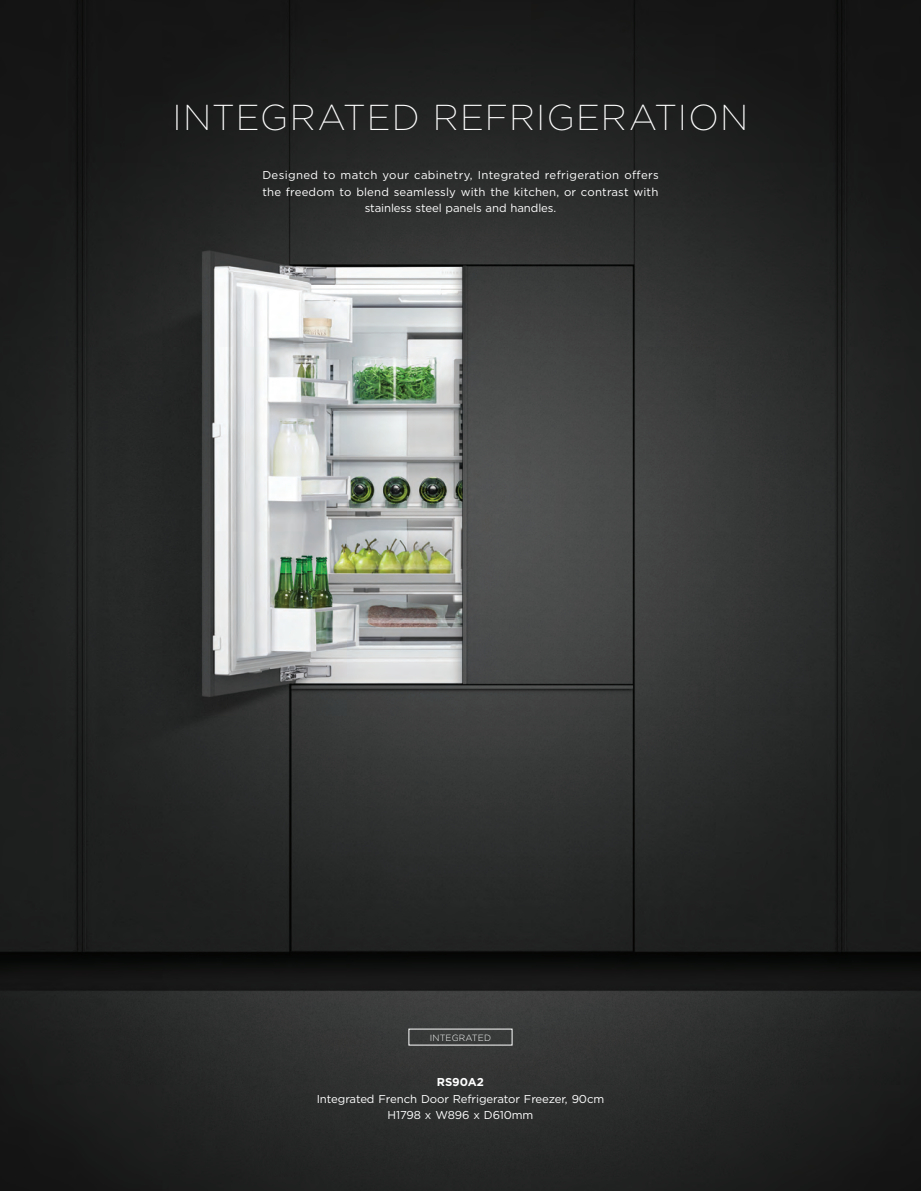
<style>
.page{position:relative;width:921px;height:1191px;background:#fff}
.page>*{position:absolute;margin:0;border:0;box-sizing:border-box;transform-origin:0 0}
.FP_22pt_Headline_UC{font:200 36px "Gotham";letter-spacing:.035em;color:#fff}
.FP_6_5_Book_SC_Left{font:11.4px/16.5px "Gotham";letter-spacing:.005em;color:#fff;text-align:center}
.FP_6_5_Book_SC_Left-2{font:700 11.4px "Gotham";letter-spacing:-.01em;color:#fff}
.FP_6_5_Book_SC_Left-3{font:300 9px "Gotham";letter-spacing:.01em;color:#fff}
</style>
<div class="page">
<img style="left:0;top:0;width:920px;height:1190px">
<p class="FP_22pt_Headline_UC" style="left:172px;top:95px;width:577px">INTEGRATED REFRIGERATION</p>
<p class="FP_6_5_Book_SC_Left" style="left:262px;top:166px;width:398px">Designed to match your cabinetry, Integrated refrigeration offers the freedom to blend seamlessly with the kitchen, or contrast with stainless steel panels and handles.</p>
<p class="FP_6_5_Book_SC_Left-3" style="left:430px;top:1031px;width:63px">INTEGRATED</p>
<p class="FP_6_5_Book_SC_Left-2" style="left:437px;top:1074px;width:49px">RS90A2</p>
<p class="FP_6_5_Book_SC_Left" style="left:317px;top:1090px;width:289px">Integrated French Door Refrigerator Freezer, 90cm<br>H1798 x W896 x D610mm</p>
</div>
